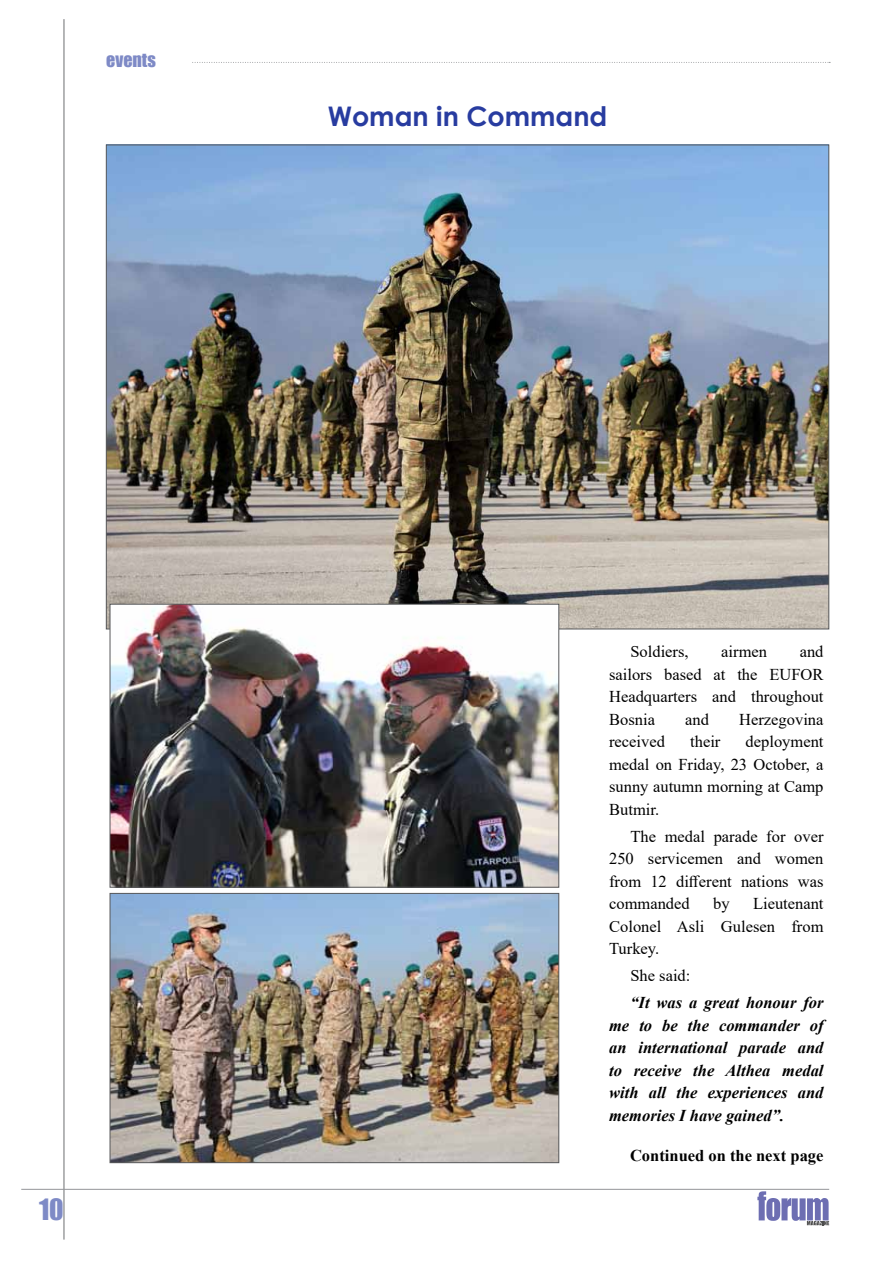
<style>
.page{position:relative;width:893px;height:1263px;background:#fff}
.page>*{position:absolute;margin:0;border:0;box-sizing:border-box;transform-origin:0 0}
.t1{font:700 27px "Century Gothic";color:#283ca0}
.t2{font:27px "Impact";color:#7e8ac6}
.t3{font:18px "Impact";color:#7e8ac6}
.t4{font:16.5px/22.5px "Times New Roman";color:#000;text-align:justify}
.t5{font:italic 700 16.5px/22.5px "Times New Roman";color:#000;text-align:justify}
.t6{font:700 16.5px "Times New Roman";color:#000}
</style>
<div class="page">
<svg style="left:757px;top:1191px;width:72px;height:34px"></svg>
<hr style="left:64px;top:19px;width:1px;height:1220px;background:#6d6e71">
<hr style="left:21px;top:1189px;width:808px;height:1px;background:#939598">
<svg style="left:192px;top:62px;width:638px;height:1px"></svg>
<img style="left:108px;top:147px;width:719px;height:480px">
<img style="left:112px;top:606px;width:445px;height:279px">
<div style="left:110px;top:604px;width:449px;height:283px;border:1px solid #58595b"></div>
<img style="left:112px;top:895px;width:445px;height:266px">
<div style="left:110px;top:893px;width:449px;height:270px;border:1px solid #58595b"></div>
<p class="t3" style="left:106px;top:46px;width:51px">EVENTS</p>
<h1 class="t1" style="left:328px;top:96px;width:281px">Woman in Command</h1>
<h1 class="t2" style="left:39px;top:1188px;width:26px">10</h1>
<p class="t4" style="left:609px;top:640px;width:216px;text-indent:191px">and sailors based at the EUFOR Headquarters and throughout Bosnia</p>
<p class="t4" style="left:630px;top:640px;width:60px">Soldiers,</p>
<p class="t4" style="left:721px;top:640px;width:47px">airmen</p>
<p class="t4" style="left:685px;top:707px;width:25px">and</p>
<p class="t4" style="left:739px;top:707px;width:86px">Herzegovina</p>
<p class="t4" style="left:609px;top:730px;width:57px">received</p>
<p class="t4" style="left:690px;top:730px;width:32px">their</p>
<p class="t4" style="left:609px;top:730px;width:216px;text-indent:136px">deployment medal on Friday, 23 October, a sunny autumn morning at Camp Butmir.</p>
<p class="t4" style="left:609px;top:824px;width:216px;text-indent:21px">The medal parade for over 250 servicemen and women from 12 different nations was commanded</p>
<p class="t4" style="left:609px;top:892px;width:216px;text-indent:144px">Lieutenant Colonel Asli Gulesen from Turkey.</p>
<p class="t4" style="left:630px;top:964px;width:62px">She said:</p>
<p class="t5" style="left:609px;top:991px;width:216px;text-indent:21px">“It was a great honour for me to be the commander of an international parade and to receive the Althea medal with all the experiences and memories I have gained”.</p>
<p class="t6" style="left:630px;top:1144px;width:195px">Continued on the next page</p>
<p class="t4" style="left:713px;top:892px;width:18px">by</p>
</div>
